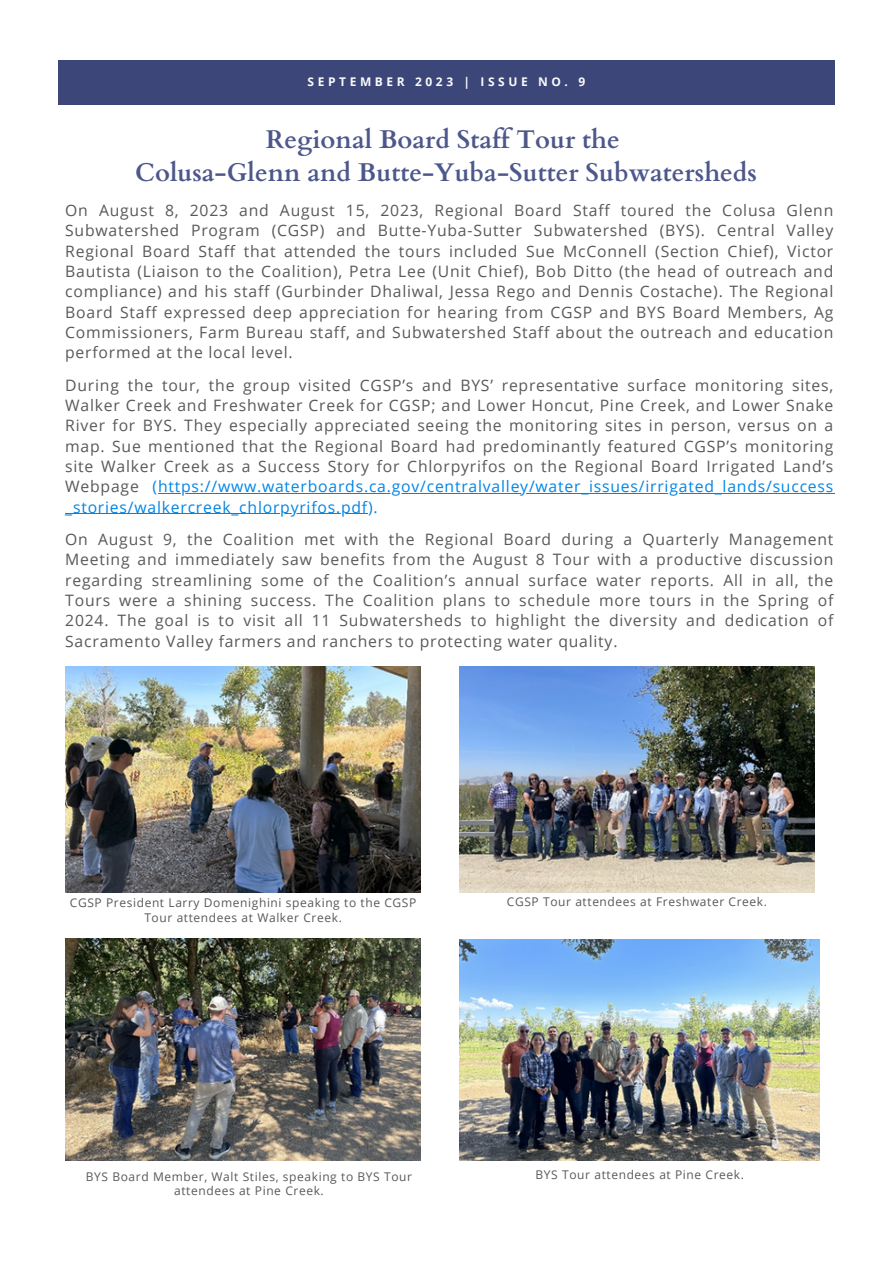
<style>
.page{position:relative;width:893px;height:1264px;background:#fff}
.page>*{position:absolute;margin:0;border:0;box-sizing:border-box;transform-origin:0 0}
.t1{font:700 25.5px "Cardo";color:#4d578b}
.t2{font:15.75px/20.2px "Open Sans";letter-spacing:.05em;color:#595959;text-align:justify}
.t3{font:12px/15px "Open Sans";letter-spacing:.05em;color:#595959;text-align:center}
.t4{font:700 12px "Open Sans";letter-spacing:.3em;color:#fafafa}
.s1{color:#0085e6}
</style>
<div class="page">
<div style="left:58px;top:60px;width:776px;height:45px;background:#3c4679"></div>
<img style="left:65px;top:666px;width:355px;height:226px">
<img style="left:459px;top:666px;width:355px;height:226px">
<img style="left:459px;top:939px;width:360px;height:221px">
<img style="left:65px;top:939px;width:355px;height:221px">
<hr style="left:158px;top:493px;width:676px;height:1px;background:#0085e6">
<hr style="left:65px;top:513px;width:303px;height:1px;background:#0085e6">
<p class="t4" style="left:307px;top:73px;width:279px">SEPTEMBER 2023 | ISSUE NO. 9</p>
<p class="t1" style="left:266px;top:123px;width:355px">Regional Board Staff Tour the</p>
<p class="t1" style="left:135px;top:155px;width:623px">Colusa-Glenn and Butte-Yuba-Sutter Subwatersheds</p>
<p class="t2" style="left:65px;top:200px;width:769px">On August 8, 2023 and August 15, 2023, Regional Board Staff toured the Colusa Glenn Subwatershed Program (CGSP) and Butte-Yuba-Sutter Subwatershed (BYS). Central Valley Regional Board Staff that attended the tours included Sue McConnell (Section Chief), Victor Bautista (Liaison to the Coalition), Petra Lee (Unit Chief), Bob Ditto (the head of outreach and compliance) and his staff (Gurbinder Dhaliwal, Jessa Rego and Dennis Costache). The Regional Board Staff expressed deep appreciation for hearing from CGSP and BYS Board Members, Ag Commissioners, Farm Bureau staff, and Subwatershed Staff about the outreach and education performed at the local level.</p>
<p class="t2" style="left:65px;top:374px;width:769px">During the tour, the group visited CGSP’s and BYS’ representative surface monitoring sites, Walker Creek and Freshwater Creek for CGSP; and Lower Honcut, Pine Creek, and Lower Snake River for BYS. They especially appreciated seeing the monitoring sites in person, versus on a map. Sue mentioned that the Regional Board had predominantly featured CGSP’s monitoring site Walker Creek as a Success Story for Chlorpyrifos on the Regional Board Irrigated Land’s Webpage <span class="s1">(https://www.waterboards.ca.gov/centralvalley/water_issues/irrigated_lands/success _stories/walkercreek_chlorpyrifos.pdf).</span></p>
<p class="t2" style="left:65px;top:528px;width:769px">On August 9, the Coalition met with the Regional Board during a Quarterly Management Meeting and immediately saw benefits from the August 8 Tour with a productive discussion regarding streamlining some of the Coalition’s annual surface water reports. All in all, the Tours were a shining success. The Coalition plans to schedule more tours in the Spring of 2024. The goal is to visit all 11 Subwatersheds to highlight the diversity and dedication of Sacramento Valley farmers and ranchers to protecting water quality.</p>
<p class="t3" style="left:70px;top:894px;width:348px">CGSP President Larry Domenighini speaking to the CGSP<br>Tour attendees at Walker Creek.</p>
<p class="t3" style="left:507px;top:894px;width:261px">CGSP Tour attendees at Freshwater Creek.</p>
<p class="t3" style="left:86px;top:1168px;width:328px">BYS Board Member, Walt Stiles, speaking to BYS Tour attendees at Pine Creek.</p>
<p class="t3" style="left:535px;top:1166px;width:210px">BYS Tour attendees at Pine Creek.</p>
</div>
